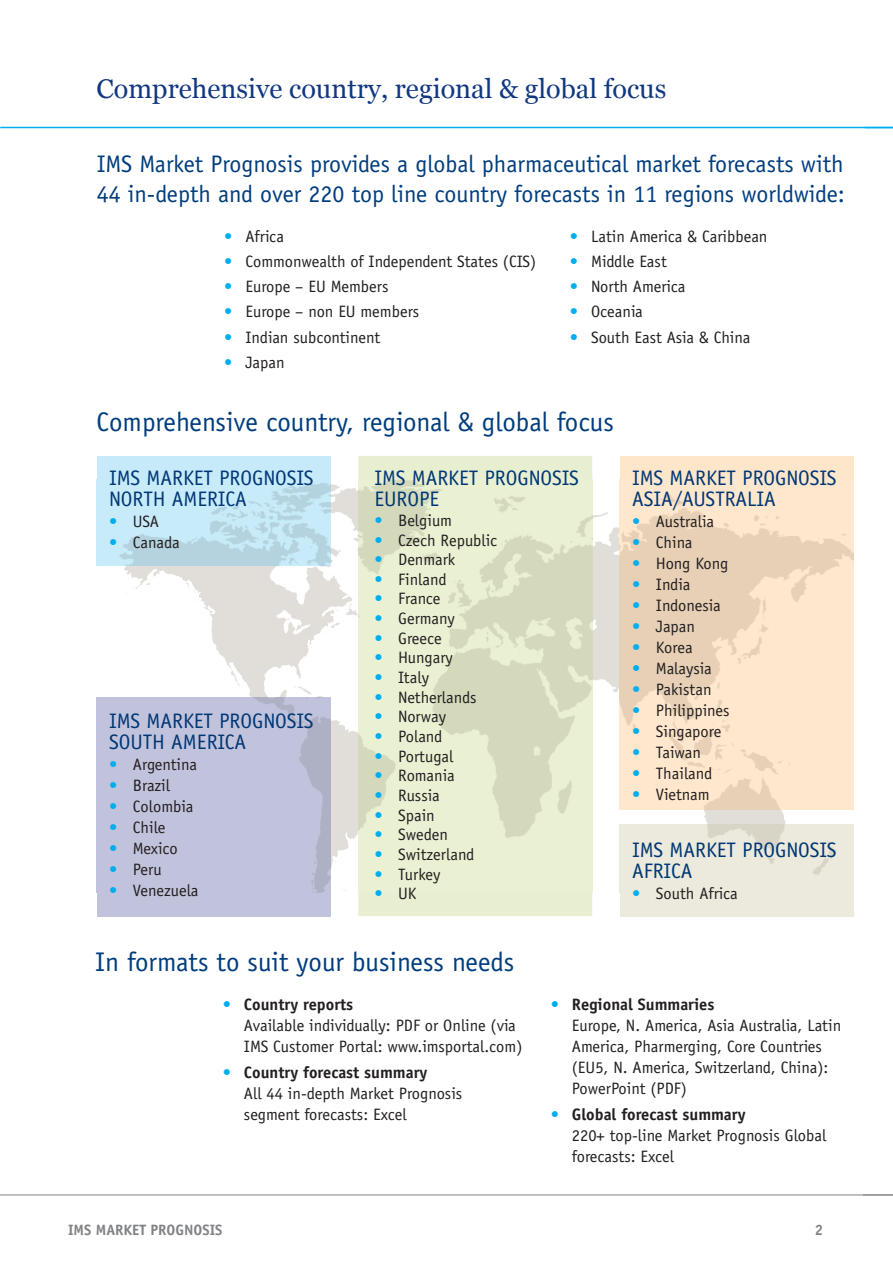
<style>
.page{position:relative;width:893px;height:1263px;background:#fff}
.page>*{position:absolute;margin:0;border:0;box-sizing:border-box;transform-origin:0 0}
.t1{font:27px "Officina Sans";color:#013d7d}
.t2{font:27px "Georgia";color:#113880}
.t3{font:24px/30px "Officina Sans";color:#013d7d}
.t4{font:21px/21px "Officina Sans";color:#013775}
.t5{font:16.5px/21px "Officina Sans";color:#231f20}
.t6{font:16.5px "Officina Sans";letter-spacing:-.02em;color:#231f20}
.t7{font:700 15px "Officina Sans";color:#808285}
.s1{color:#00aeef}
.s2{font-weight:700}
</style>
<div class="page">
<hr style="left:0;top:1194px;width:893px;height:1px;background:#808285">
<hr style="left:0;top:127px;width:893px;height:1px;background:#00aeef">
<svg style="left:97px;top:479px;width:756px;height:413px"></svg>
<div style="left:97px;top:456px;width:234px;height:23px;background:#c6eafa"></div>
<img style="left:97px;top:479px;width:234px;height:86px">
<div style="left:97px;top:892px;width:234px;height:24px;background:#c1c2db"></div>
<img style="left:97px;top:698px;width:234px;height:194px">
<div style="left:358px;top:456px;width:234px;height:460px;background:#e8efd1"></div>
<img style="left:358px;top:479px;width:234px;height:413px">
<div style="left:620px;top:456px;width:233px;height:23px;background:#fee6ca"></div>
<img style="left:620px;top:479px;width:233px;height:330px">
<div style="left:620px;top:892px;width:233px;height:24px;background:#eceadc"></div>
<img style="left:620px;top:825px;width:233px;height:67px">
<h1 class="t2" style="left:97px;top:73px;width:571px">Comprehensive country, regional &amp; global focus</h1>
<h2 class="t3" style="left:97px;top:151px;width:750px">IMS Market Prognosis provides a global pharmaceutical market forecasts with<br>44 in-depth and over 220 top line country forecasts in 11 regions worldwide:</h2>
<p class="t5" style="left:224px;top:227px;width:61px"><span class="s1">•</span> Africa</p>
<p class="t5" style="left:224px;top:252px;width:313px"><span class="s1">•</span> Commonwealth of Independent States (CIS)</p>
<p class="t5" style="left:224px;top:277px;width:166px"><span class="s1">•</span> Europe – EU Members</p>
<p class="t5" style="left:224px;top:302px;width:197px"><span class="s1">•</span> Europe – non EU members</p>
<p class="t5" style="left:224px;top:328px;width:157px"><span class="s1">•</span> Indian subcontinent</p>
<p class="t5" style="left:224px;top:353px;width:62px"><span class="s1">•</span> Japan</p>
<p class="t5" style="left:570px;top:227px;width:199px"><span class="s1">•</span> Latin America &amp; Caribbean</p>
<p class="t5" style="left:570px;top:252px;width:99px"><span class="s1">•</span> Middle East</p>
<p class="t5" style="left:570px;top:277px;width:117px"><span class="s1">•</span> North America</p>
<p class="t5" style="left:570px;top:302px;width:75px"><span class="s1">•</span> Oceania</p>
<p class="t5" style="left:570px;top:328px;width:182px"><span class="s1">•</span> South East Asia &amp; China</p>
<h1 class="t1" style="left:97px;top:411px;width:519px">Comprehensive country, regional &amp; global focus</h1>
<p class="t4" style="left:109px;top:469px;width:206px">IMS MARKET PROGNOSIS<br>NORTH AMERICA</p>
<p class="t5" style="left:109px;top:512px;width:51px"><span class="s1">•</span> USA</p>
<p class="t5" style="left:109px;top:533px;width:72px"><span class="s1">•</span> Canada</p>
<p class="t4" style="left:374px;top:469px;width:206px">IMS MARKET PROGNOSIS<br>EUROPE</p>
<p class="t5" style="left:374px;top:511px;width:79px"><span class="s1">•</span> Belgium</p>
<p class="t5" style="left:374px;top:531px;width:124px"><span class="s1">•</span> Czech Republic</p>
<p class="t5" style="left:374px;top:550px;width:82px"><span class="s1">•</span> Denmark</p>
<p class="t5" style="left:374px;top:570px;width:74px"><span class="s1">•</span> Finland</p>
<p class="t5" style="left:374px;top:590px;width:68px"><span class="s1">•</span> France</p>
<p class="t5" style="left:374px;top:609px;width:82px"><span class="s1">•</span> Germany</p>
<p class="t5" style="left:374px;top:629px;width:69px"><span class="s1">•</span> Greece</p>
<p class="t5" style="left:374px;top:649px;width:80px"><span class="s1">•</span> Hungary</p>
<p class="t5" style="left:374px;top:668px;width:56px"><span class="s1">•</span> Italy</p>
<p class="t5" style="left:374px;top:688px;width:104px"><span class="s1">•</span> Netherlands</p>
<p class="t5" style="left:374px;top:708px;width:73px"><span class="s1">•</span> Norway</p>
<p class="t5" style="left:374px;top:727px;width:70px"><span class="s1">•</span> Poland</p>
<p class="t5" style="left:374px;top:747px;width:81px"><span class="s1">•</span> Portugal</p>
<p class="t5" style="left:374px;top:766px;width:82px"><span class="s1">•</span> Romania</p>
<p class="t5" style="left:374px;top:786px;width:67px"><span class="s1">•</span> Russia</p>
<p class="t5" style="left:374px;top:806px;width:62px"><span class="s1">•</span> Spain</p>
<p class="t5" style="left:374px;top:825px;width:75px"><span class="s1">•</span> Sweden</p>
<p class="t5" style="left:374px;top:845px;width:102px"><span class="s1">•</span> Switzerland</p>
<p class="t5" style="left:374px;top:865px;width:67px"><span class="s1">•</span> Turkey</p>
<p class="t5" style="left:374px;top:884px;width:44px"><span class="s1">•</span> UK</p>
<p class="t4" style="left:109px;top:712px;width:206px">IMS MARKET PROGNOSIS<br>SOUTH AMERICA</p>
<p class="t5" style="left:109px;top:756px;width:89px"><span class="s1">•</span> Argentina</p>
<p class="t5" style="left:109px;top:777px;width:62px"><span class="s1">•</span> Brazil</p>
<p class="t5" style="left:109px;top:798px;width:86px"><span class="s1">•</span> Colombia</p>
<p class="t5" style="left:109px;top:819px;width:58px"><span class="s1">•</span> Chile</p>
<p class="t5" style="left:109px;top:840px;width:70px"><span class="s1">•</span> Mexico</p>
<p class="t5" style="left:109px;top:861px;width:54px"><span class="s1">•</span> Peru</p>
<p class="t5" style="left:109px;top:882px;width:91px"><span class="s1">•</span> Venezuela</p>
<p class="t4" style="left:632px;top:469px;width:206px">IMS MARKET PROGNOSIS<br>ASIA/AUSTRALIA</p>
<p class="t5" style="left:632px;top:512px;width:83px"><span class="s1">•</span> Australia</p>
<p class="t5" style="left:632px;top:533px;width:62px"><span class="s1">•</span> China</p>
<p class="t6" style="left:632px;top:557px;width:98px"><span class="s1">•</span> Hong Kong</p>
<p class="t5" style="left:632px;top:575px;width:60px"><span class="s1">•</span> India</p>
<p class="t5" style="left:632px;top:596px;width:90px"><span class="s1">•</span> Indonesia</p>
<p class="t5" style="left:632px;top:617px;width:64px"><span class="s1">•</span> Japan</p>
<p class="t5" style="left:632px;top:638px;width:62px"><span class="s1">•</span> Korea</p>
<p class="t5" style="left:632px;top:659px;width:81px"><span class="s1">•</span> Malaysia</p>
<p class="t5" style="left:632px;top:680px;width:81px"><span class="s1">•</span> Pakistan</p>
<p class="t5" style="left:632px;top:701px;width:99px"><span class="s1">•</span> Philippines</p>
<p class="t5" style="left:632px;top:722px;width:91px"><span class="s1">•</span> Singapore</p>
<p class="t5" style="left:632px;top:743px;width:70px"><span class="s1">•</span> Taiwan</p>
<p class="t5" style="left:632px;top:764px;width:82px"><span class="s1">•</span> Thailand</p>
<p class="t5" style="left:632px;top:785px;width:79px"><span class="s1">•</span> Vietnam</p>
<p class="t4" style="left:632px;top:841px;width:206px">IMS MARKET PROGNOSIS<br>AFRICA</p>
<p class="t5" style="left:632px;top:885px;width:107px"><span class="s1">•</span> South Africa</p>
<h1 class="t1" style="left:95px;top:952px;width:421px">In formats to suit your business needs</h1>
<p class="t5" style="left:244px;top:996px;width:280px;text-indent:-21px"><span class="s1">•</span> <span class="s2">Country reports<br></span>Available individually: PDF or Online (via<br>IMS Customer Portal: www.imsportal.com)</p>
<p class="t5" style="left:244px;top:1063px;width:220px;text-indent:-21px"><span class="s1">•</span> <span class="s2">Country forecast summary<br></span>All 44 in-depth Market Prognosis segment forecasts: Excel</p>
<p class="t5" style="left:572px;top:996px;width:271px;text-indent:-21px"><span class="s1">•</span> <span class="s2">Regional Summaries<br></span>Europe, N. America, Asia Australia, Latin<br>America, Pharmerging, Core Countries (EU5, N. America, Switzerland, China):<br>PowerPoint (PDF)</p>
<p class="t5" style="left:572px;top:1105px;width:256px;text-indent:-21px"><span class="s1">•</span> <span class="s2">Global forecast summary<br></span>220+ top-line Market Prognosis Global forecasts: Excel</p>
<p class="t7" style="left:68px;top:1224px;width:156px">IMS MARKET PROGNOSIS</p>
<p class="t7" style="left:815px;top:1224px;width:10px">2</p>
</div>
